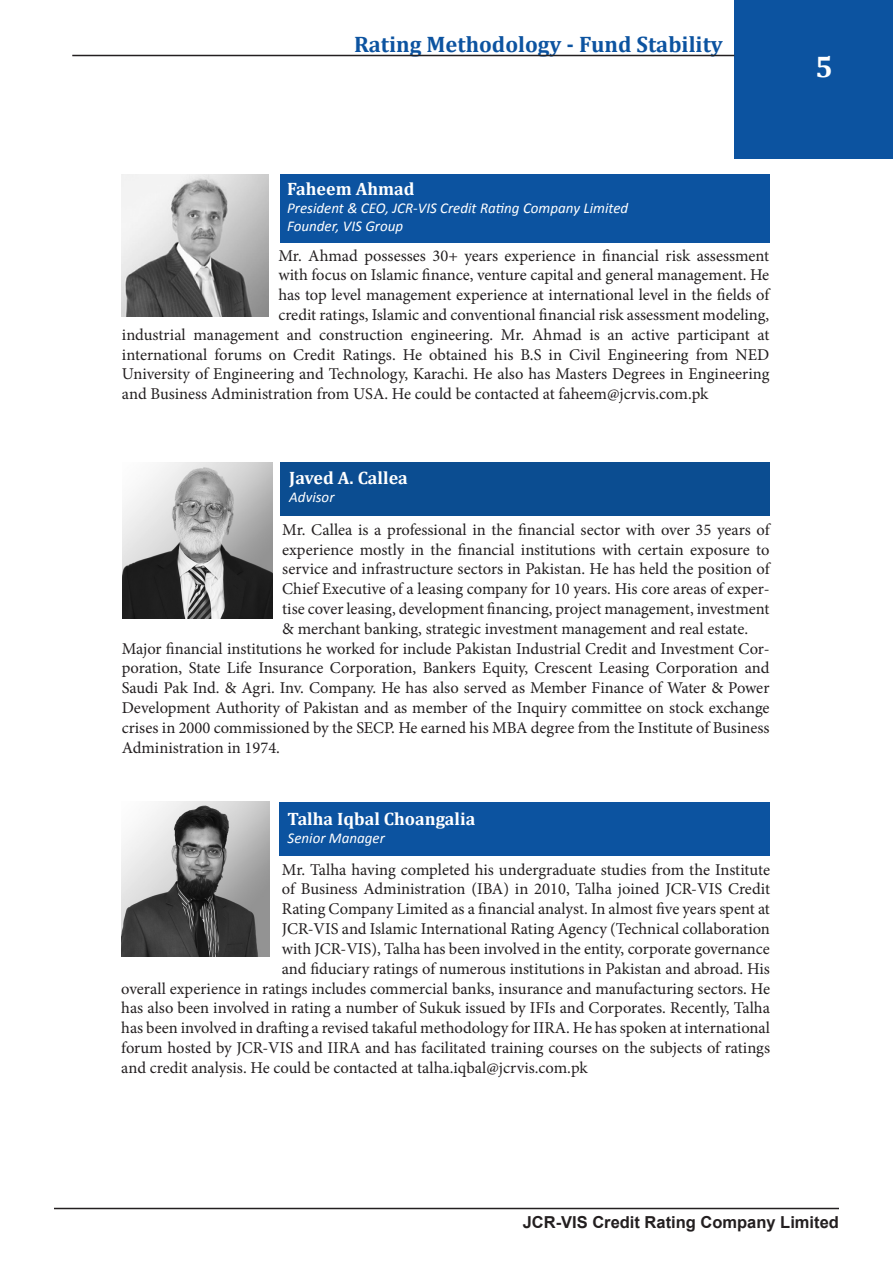
<style>
.page{position:relative;width:893px;height:1263px;background:#fff}
.page>*{position:absolute;margin:0;border:0;box-sizing:border-box;transform-origin:0 0}
.t1{font:700 30px "Cambria";color:#fff}
.t2{font:700 22.5px "Cambria";color:#0c53a0}
.t3{font:700 18px "Cambria";color:#fff}
.t4{font:16.5px/19.8px "Minion Pro";color:#231f20;text-align:justify}
.t5{font:700 16.5px "Arial";color:#231f20}
.t6{font:italic 15px/18px "Calibri";color:#fff}
</style>
<div class="page">
<img style="left:122px;top:174px;width:147px;height:142px">
<div style="left:280px;top:174px;width:489px;height:69px;background:#0c53a0"></div>
<div style="left:280px;top:462px;width:489px;height:54px;background:#0b4d91"></div>
<img style="left:123px;top:462px;width:150px;height:157px">
<div style="left:280px;top:802px;width:490px;height:54px;background:#0c53a0"></div>
<img style="left:121px;top:802px;width:148px;height:154px">
<hr style="left:54px;top:1208px;width:785px;height:1px;background:#231f20">
<div style="left:734px;top:0;width:159px;height:159px;background:#0c53a0"></div>
<hr style="left:72px;top:55px;width:662px;height:1px;background:#231f20">
<p class="t2" style="left:354px;top:28px;width:370px">Rating Methodology - Fund Stability</p>
<p class="t3" style="left:287px;top:177px;width:129px">Faheem Ahmad</p>
<p class="t6" style="left:287px;top:199px;width:343px">President &amp; CEO, JCR-VIS Credit Rating Company Limited<br>Founder, VIS Group</p>
<p class="t4" style="left:278px;top:246px;width:493px;text-align:right">Mr. Ahmad possesses 30+ years experience in financial risk assessment with focus on Islamic finance, venture capital and general management. He has top level management experience at international level in the fields of credit ratings, Islamic and conventional financial risk assessment modeling, at</p>
<p class="t4" style="left:122px;top:325px;width:649px;text-align:left">industrial<br>international forums on Credit Ratings. He obtained his S.B in Civil Engineering from NED University of Engineering and Technology, Karachi. He also has Masters Degrees in Engineering and Business Administration from USA. He could be contacted at faheem@jcrvis.com.pk</p>
<p class="t4" style="left:287px;top:325px;width:26px">and</p>
<p class="t4" style="left:532px;top:325px;width:51px">Ahmad</p>
<p class="t4" style="left:501px;top:325px;width:25px">Mr.</p>
<p class="t4" style="left:319px;top:325px;width:86px">construction</p>
<p class="t4" style="left:411px;top:325px;width:84px">engineering.</p>
<p class="t4" style="left:589px;top:325px;width:12px">is</p>
<p class="t4" style="left:631px;top:325px;width:40px">active</p>
<p class="t4" style="left:677px;top:325px;width:74px">participant</p>
<p class="t4" style="left:194px;top:325px;width:87px">management</p>
<p class="t4" style="left:608px;top:325px;width:18px">an</p>
<p class="t3" style="left:289px;top:465px;width:120px">Javed A. Callea</p>
<p class="t6" style="left:289px;top:487px;width:47px">Advisor</p>
<p class="t4" style="left:282px;top:520px;width:489px">Mr. Callea is a professional in the financial sector with over 35 years of experience mostly in the financial institutions with certain exposure to service and infrastructure sectors in Pakistan. He has held the position of</p>
<p class="t4" style="left:282px;top:599px;width:489px">tise cover leasing, development financing, project management, investment</p>
<p class="t4" style="left:282px;top:579px;width:489px">Chief Executive of a leasing company for 10 years. His core areas of exper-</p>
<p class="t4" style="left:282px;top:619px;width:467px">&amp; merchant banking, strategic investment management and real estate.</p>
<p class="t4" style="left:122px;top:658px;width:649px">poration, State Life Insurance Corporation, Bankers Equity, Crescent Leasing Corporation and</p>
<p class="t4" style="left:122px;top:638px;width:649px">Major financial institutions he worked for include Pakistan Industrial Credit and Investment Cor-</p>
<p class="t4" style="left:122px;top:678px;width:649px">Saudi Pak Ind. &amp; Agri. Inv. Company. He has also served as Member Finance of Water &amp; Power Development Authority of Pakistan and as member of the Inquiry committee on stock exchange crises in 2000 commissioned by the SECP. He earned his MBA degree from the Institute of Business Administration in 1974.</p>
<p class="t3" style="left:288px;top:806px;width:189px">Talha Iqbal Choangalia</p>
<p class="t6" style="left:288px;top:829px;width:99px">Senior Manager</p>
<p class="t4" style="left:282px;top:859px;width:490px">Mr. Talha having completed his undergraduate studies from the Institute</p>
<p class="t4" style="left:282px;top:879px;width:490px">of Business Administration (IBA) in 2010, Talha joined JCR-VIS Credit</p>
<p class="t4" style="left:282px;top:899px;width:490px">Rating Company Limited as a financial analyst In. almost five years spent at</p>
<p class="t4" style="left:282px;top:919px;width:490px">JCR-VIS and Islamic International Rating Agency (Technical collaboration</p>
<p class="t4" style="left:282px;top:939px;width:490px">with JCR-VIS ,) Talha has been involved in the entity, corporate governance</p>
<p class="t4" style="left:282px;top:958px;width:490px">and fiduciary ratings of numerous institutions in Pakistan and abroad. His</p>
<p class="t4" style="left:121px;top:978px;width:650px">overall experience in ratings includes commercial banks, insurance and manufacturing sectors. He</p>
<p class="t4" style="left:121px;top:998px;width:650px">has also been involved in rating a number of Sukuk issued by IFIs and Corporates. Recently, Talha</p>
<p class="t4" style="left:121px;top:1018px;width:650px">has been involved in drafting a revised takaful methodology for IIRA. He has spoken at international</p>
<p class="t4" style="left:121px;top:1038px;width:650px">forum hosted by JCR-VIS and IIRA and has facilitated training courses on the subjects of ratings</p>
<p class="t4" style="left:121px;top:1057px;width:468px">and credit analysis. He could be contacted at talha.iqbal@jcrvis.com.pk</p>
<p class="t1" style="left:815px;top:46px;width:19px">5</p>
<p class="t5" style="left:523px;top:1211px;width:318px">JCR-VIS Credit Rating Company Limited</p>
</div>
